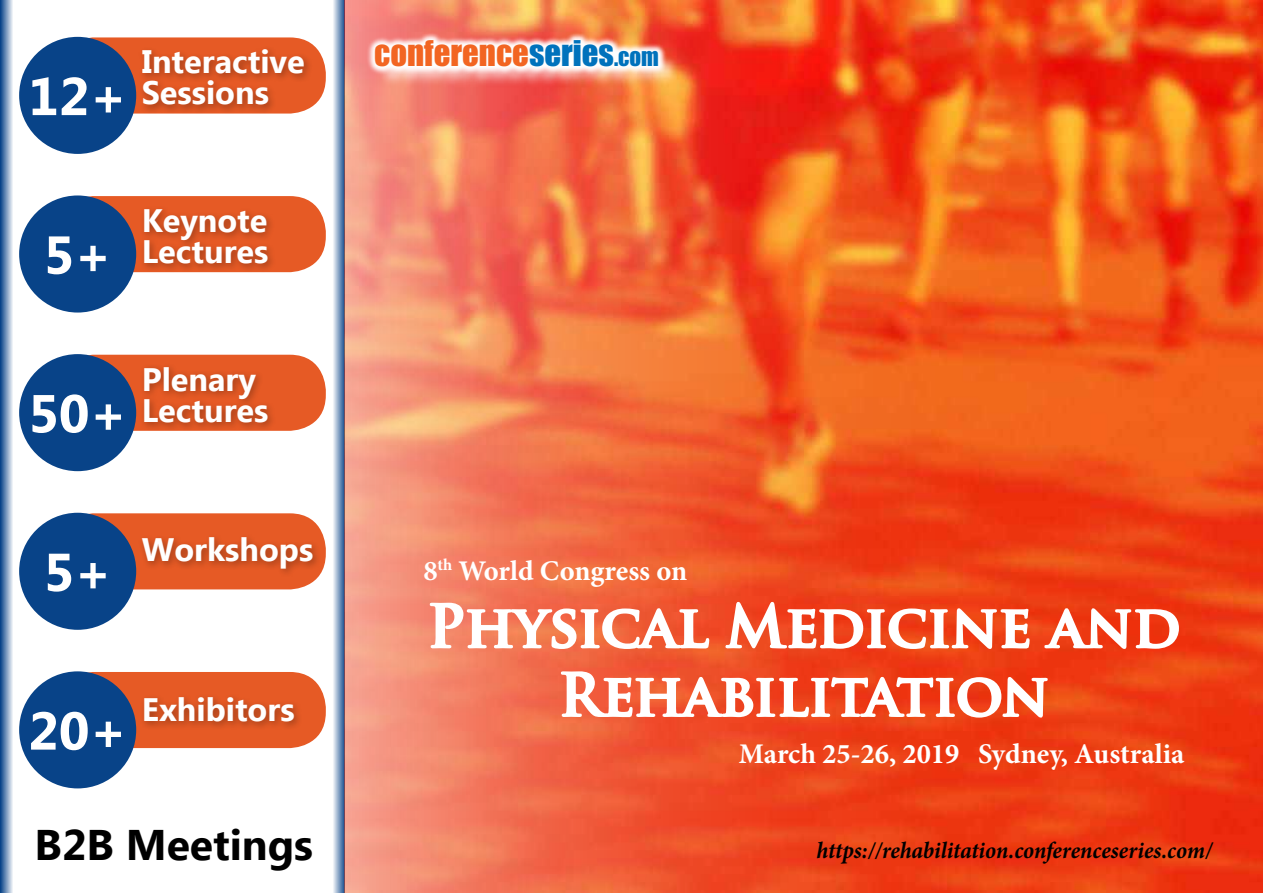
<style>
.page{position:relative;width:1263px;height:893px;background:#fff}
.page>*{position:absolute;margin:0;border:0;box-sizing:border-box;transform-origin:0 0}
.t1{font:700 57.15px/68.7px "Trajan Pro";color:#fff;text-align:center}
.t2{font:700 53.25px "Ebrima";color:#fff}
.t3{font:700 42.75px "Ebrima";color:#000}
.t4{font:32.7px "Impact";color:#f26522}
.t5{font:700 32.4px/30.9px "Ebrima";color:#fff}
.t6{font:700 28.5px "Minion Pro";color:#fff}
.t7{font:italic 700 23.55px "Minion Pro";letter-spacing:-.005em;color:#000;scale:.95 1}
.s1{color:#0072bc}
.s2{font-size:22.95px;color:#0072bc}
</style>
<div class="page">
<div style="left:58px;top:37px;width:268px;height:77px;background:#e65a25;border-radius:36px"></div>
<div style="left:19px;top:37px;width:117px;height:117px;background:#084388;border-radius:50%"></div>
<div style="left:138px;top:45px;width:176px;height:70px;background:#000;opacity:.3"></div>
<div style="left:58px;top:196px;width:268px;height:76px;background:#e65a25;border-radius:36px"></div>
<div style="left:19px;top:195px;width:117px;height:118px;background:#084388;border-radius:50%"></div>
<div style="left:140px;top:205px;width:137px;height:68px;background:#000;opacity:.3"></div>
<div style="left:58px;top:355px;width:268px;height:76px;background:#e65a25;border-radius:36px"></div>
<div style="left:19px;top:354px;width:117px;height:117px;background:#084388;border-radius:50%"></div>
<div style="left:140px;top:362px;width:137px;height:70px;background:#000;opacity:.3"></div>
<div style="left:58px;top:513px;width:268px;height:76px;background:#e65a25;border-radius:36px"></div>
<div style="left:19px;top:513px;width:117px;height:117px;background:#084388;border-radius:50%"></div>
<div style="left:138px;top:533px;width:184px;height:45px;background:#000;opacity:.3"></div>
<div style="left:58px;top:672px;width:268px;height:76px;background:#e65a25;border-radius:36px"></div>
<div style="left:19px;top:671px;width:117px;height:117px;background:#084388;border-radius:50%"></div>
<div style="left:140px;top:693px;width:164px;height:38px;background:#000;opacity:.3"></div>
<svg style="left:0;top:0;width:13px;height:893px;background:#7a99be"></svg>
<svg style="left:333px;top:0;width:12px;height:893px;background:#8da8c8"></svg>
<img style="left:345px;top:0;width:918px;height:893px">
<div style="left:378px;top:44px;width:301px;height:43px;background:#fff;opacity:.75"></div>
<svg style="left:366px;top:32px;width:301px;height:44px"></svg>
<svg style="left:429px;top:355px;width:751px;height:422px;background:#f06035"></svg>
<h2 class="t2" style="left:28px;top:57px;width:100px">12+</h2>
<p class="t5" style="left:142px;top:48px;width:165px">Interactive<br>Sessions</p>
<h2 class="t2" style="left:44px;top:215px;width:70px">5+</h2>
<p class="t5" style="left:142px;top:207px;width:128px">Keynote<br>Lectures</p>
<h2 class="t2" style="left:28px;top:374px;width:100px">50+</h2>
<p class="t5" style="left:142px;top:365px;width:128px">Plenary<br>Lectures</p>
<h2 class="t2" style="left:44px;top:532px;width:70px">5+</h2>
<p class="t5" style="left:142px;top:536px;width:173px">Workshops</p>
<h2 class="t2" style="left:28px;top:691px;width:100px">20+</h2>
<p class="t5" style="left:142px;top:696px;width:154px">Exhibitors</p>
<h3 class="t3" style="left:35px;top:813px;width:280px">B2B Meetings</h3>
<p class="t4" style="left:374px;top:28px;width:286px">CONFERENCE<span class="s1">SERIES</span><span class="s2">.COM</span></p>
<p class="t6" style="left:423px;top:551px;width:265px">8<sup>th</sup> World Congress on</p>
<h1 class="t1" style="left:427px;top:593px;width:755px">Physical Medicine and<br>Rehabilitation</h1>
<p class="t6" style="left:739px;top:734px;width:447px">March 25-26, 2019 Sydney, Australia</p>
<p class="t7" style="left:816px;top:834px;width:418px">https://rehabilitation.conferenceseries.com/</p>
</div>
